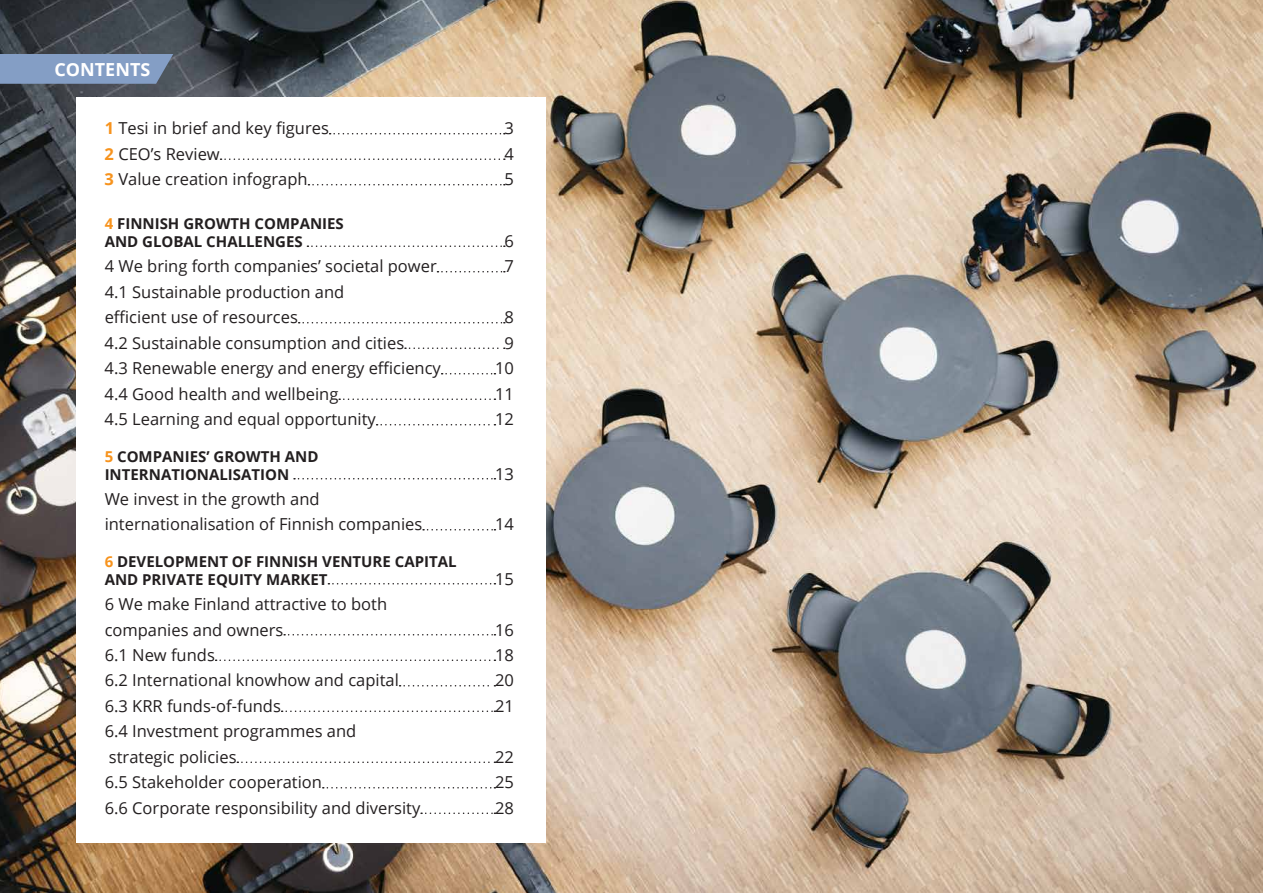
<style>
.page{position:relative;width:1263px;height:893px;background:#fff}
.page>*{position:absolute;margin:0;border:0;box-sizing:border-box;transform-origin:0 0}
.t1{font:700 18px "Open Sans";color:#fff}
.t2{font:16.5px/25.5px "Open Sans";color:#231f20}
.t3{font:700 15px/18px "Open Sans";color:#231f20}
.s1{font-weight:700;color:#f7931d}
.s2{color:#f7931d}
</style>
<div class="page">
<img style="left:0;top:0;width:1262px;height:893px">
<svg style="left:0;top:54px;width:173px;height:30px;background:#8099bf"></svg>
<div style="left:77px;top:98px;width:469px;height:744px;background:#fff"></div>
<svg style="left:330px;top:133px;width:175px;height:1px"></svg>
<svg style="left:221px;top:158px;width:284px;height:2px"></svg>
<svg style="left:308px;top:184px;width:197px;height:1px"></svg>
<svg style="left:307px;top:245px;width:198px;height:2px"></svg>
<svg style="left:437px;top:271px;width:68px;height:1px"></svg>
<svg style="left:299px;top:322px;width:206px;height:1px"></svg>
<svg style="left:405px;top:347px;width:100px;height:2px"></svg>
<svg style="left:442px;top:373px;width:53px;height:1px"></svg>
<svg style="left:339px;top:398px;width:156px;height:2px"></svg>
<svg style="left:377px;top:424px;width:118px;height:1px"></svg>
<svg style="left:294px;top:478px;width:201px;height:1px"></svg>
<svg style="left:423px;top:529px;width:72px;height:1px"></svg>
<svg style="left:328px;top:583px;width:167px;height:1px"></svg>
<svg style="left:284px;top:634px;width:211px;height:1px"></svg>
<svg style="left:216px;top:659px;width:279px;height:2px"></svg>
<svg style="left:400px;top:685px;width:95px;height:1px"></svg>
<svg style="left:282px;top:710px;width:213px;height:2px"></svg>
<svg style="left:237px;top:761px;width:258px;height:2px"></svg>
<svg style="left:323px;top:787px;width:172px;height:1px"></svg>
<svg style="left:421px;top:812px;width:74px;height:2px"></svg>
<p class="t1" style="left:54px;top:56px;width:97px">CONTENTS</p>
<p class="t2" style="left:105px;top:115px;width:226px"><span class="s1">1</span> Tesi in brief and key figures</p>
<p class="t2" style="left:505px;top:115px;width:11px">3</p>
<p class="t2" style="left:105px;top:141px;width:117px"><span class="s1">2</span> CEO’s Review</p>
<p class="t2" style="left:505px;top:141px;width:11px">4</p>
<p class="t2" style="left:105px;top:166px;width:205px"><span class="s1">3</span> Value creation infograph</p>
<p class="t2" style="left:505px;top:166px;width:11px">5</p>
<p class="t3" style="left:105px;top:214px;width:241px"><span class="s2">4</span> FINNISH GROWTH COMPANIES<br>AND GLOBAL CHALLENGES</p>
<p class="t2" style="left:505px;top:228px;width:11px">6</p>
<p class="t2" style="left:105px;top:253px;width:334px">4 We bring forth companies’ societal power</p>
<p class="t2" style="left:505px;top:253px;width:11px">7</p>
<p class="t2" style="left:105px;top:279px;width:241px">4.1 Sustainable production and efficient use of resources</p>
<p class="t2" style="left:505px;top:304px;width:11px">8</p>
<p class="t2" style="left:105px;top:330px;width:301px">4.2 Sustainable consumption and cities</p>
<p class="t2" style="left:505px;top:330px;width:11px">9</p>
<p class="t2" style="left:105px;top:355px;width:338px">4.3 Renewable energy and energy efficiency</p>
<p class="t2" style="left:495px;top:355px;width:20px">10</p>
<p class="t2" style="left:105px;top:381px;width:235px">4.4 Good health and wellbeing</p>
<p class="t2" style="left:495px;top:381px;width:20px">11</p>
<p class="t2" style="left:105px;top:406px;width:273px">4.5 Learning and equal opportunity</p>
<p class="t2" style="left:495px;top:406px;width:20px">12</p>
<p class="t3" style="left:105px;top:447px;width:215px"><span class="s2">5</span> COMPANIES’ GROWTH AND<br>INTERNATIONALISATION</p>
<p class="t2" style="left:495px;top:460px;width:20px">13</p>
<p class="t2" style="left:105px;top:486px;width:319px">We invest in the growth and internationalisation of Finnish companies</p>
<p class="t3" style="left:105px;top:552px;width:353px"><span class="s2">6</span> DEVELOPMENT OF FINNISH VENTURE CAPITAL<br>AND PRIVATE EQUITY MARKET</p>
<p class="t2" style="left:105px;top:591px;width:284px">6 We make Finland attractive to both companies and owners</p>
<p class="t2" style="left:495px;top:511px;width:20px">14</p>
<p class="t2" style="left:495px;top:565px;width:20px">15</p>
<p class="t2" style="left:495px;top:616px;width:20px">16</p>
<p class="t2" style="left:105px;top:642px;width:112px">6.1 New funds</p>
<p class="t2" style="left:495px;top:642px;width:20px">18</p>
<p class="t2" style="left:105px;top:667px;width:296px">6.2 International knowhow and capital</p>
<p class="t2" style="left:495px;top:667px;width:20px">20</p>
<p class="t2" style="left:105px;top:693px;width:178px">6.3 KRR funds-of-funds</p>
<p class="t2" style="left:495px;top:693px;width:20px">21</p>
<p class="t2" style="left:105px;top:718px;width:253px">6.4 Investment programmes and strategic policies</p>
<p class="t2" style="left:495px;top:744px;width:20px">22</p>
<p class="t2" style="left:105px;top:769px;width:219px">6.5 Stakeholder cooperation</p>
<p class="t2" style="left:495px;top:769px;width:20px">25</p>
<p class="t2" style="left:105px;top:795px;width:317px">6.6 Corporate responsibility and diversity</p>
<p class="t2" style="left:495px;top:795px;width:20px">28</p>
</div>
